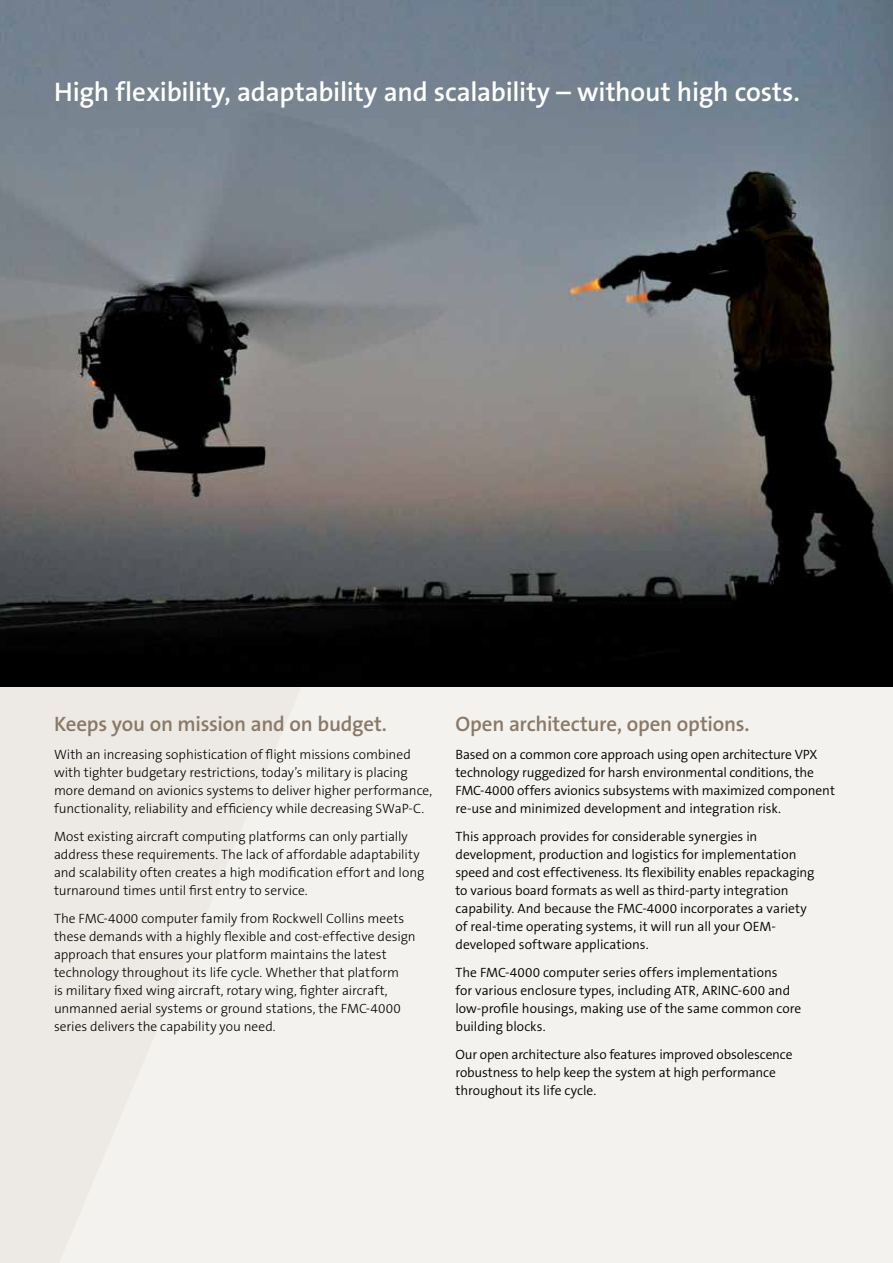
<style>
.page{position:relative;width:893px;height:1263px;background:#fff}
.page>*{position:absolute;margin:0;border:0;box-sizing:border-box;transform-origin:0 0}
.t1{font:600 27px "The Sans B6";letter-spacing:-.005em;color:#fff}
.t2{font:600 21px "The Sans B6";letter-spacing:-.01em;color:#8a7967}
.t3{font:300 13.5px/18px "The Sans B4";letter-spacing:-.005em;color:#000}
.t4{font:300 13.5px/18px "The Sans B3";letter-spacing:-.005em;color:#000}
</style>
<div class="page">
<div style="left:0;top:34px;width:893px;height:1229px;background:#f4f2ef"></div>
<svg style="left:0;top:686px;width:576px;height:577px"></svg>
<img style="left:0;top:0;width:893px;height:686px">
<h1 class="t1" style="left:54px;top:75px;width:747px">High flexibility, adaptability and scalability – without high costs.</h1>
<h2 class="t2" style="left:54px;top:711px;width:335px">Keeps you on mission and on budget.</h2>
<p class="t4" style="left:54px;top:746px;width:380px">With an increasing sophistication of flight missions combined with tighter budgetary restrictions, today’s military is placing more demand on avionics systems to deliver higher performance, functionality, reliability and efficiency while decreasing SWaP-C.</p>
<p class="t4" style="left:54px;top:828px;width:372px">Most existing aircraft computing platforms can only partially address these requirements. The lack of affordable adaptability and scalability often creates a high modification effort and long turnaround times until first entry to service.</p>
<p class="t4" style="left:54px;top:910px;width:363px">The FMC-4000 computer family from Rockwell Collins meets these demands with a highly flexible and cost-effective design approach that ensures your platform maintains the latest technology throughout its life cycle. Whether that platform<br>is military fixed wing aircraft, rotary wing, fighter aircraft, unmanned aerial systems or ground stations, the FMC-4000 series delivers the capability you need.</p>
<h2 class="t2" style="left:455px;top:711px;width:296px">Open architecture, open options.</h2>
<p class="t3" style="left:455px;top:746px;width:381px">Based on a common core approach using open architecture VPX technology ruggedized for harsh environmental conditions, the FMC-4000 offers avionics subsystems with maximized component re-use and minimized development and integration risk.</p>
<p class="t3" style="left:455px;top:828px;width:360px">This approach provides for considerable synergies in development, production and logistics for implementation speed and cost effectiveness. Its flexibility enables repackaging to various board formats as well as third-party integration capability. And because the FMC-4000 incorporates a variety of real-time operating systems, it will run all your OEM&shy;developed software applications.</p>
<p class="t3" style="left:455px;top:964px;width:347px">The FMC-4000 computer series offers implementations<br>for various enclosure types, including ATR, ARINC-600 and low-profile housings, making use of the same common core building blocks.</p>
<p class="t3" style="left:455px;top:1046px;width:339px">Our open architecture also features improved obsolescence robustness to help keep the system at high performance throughout its life cycle.</p>
</div>
